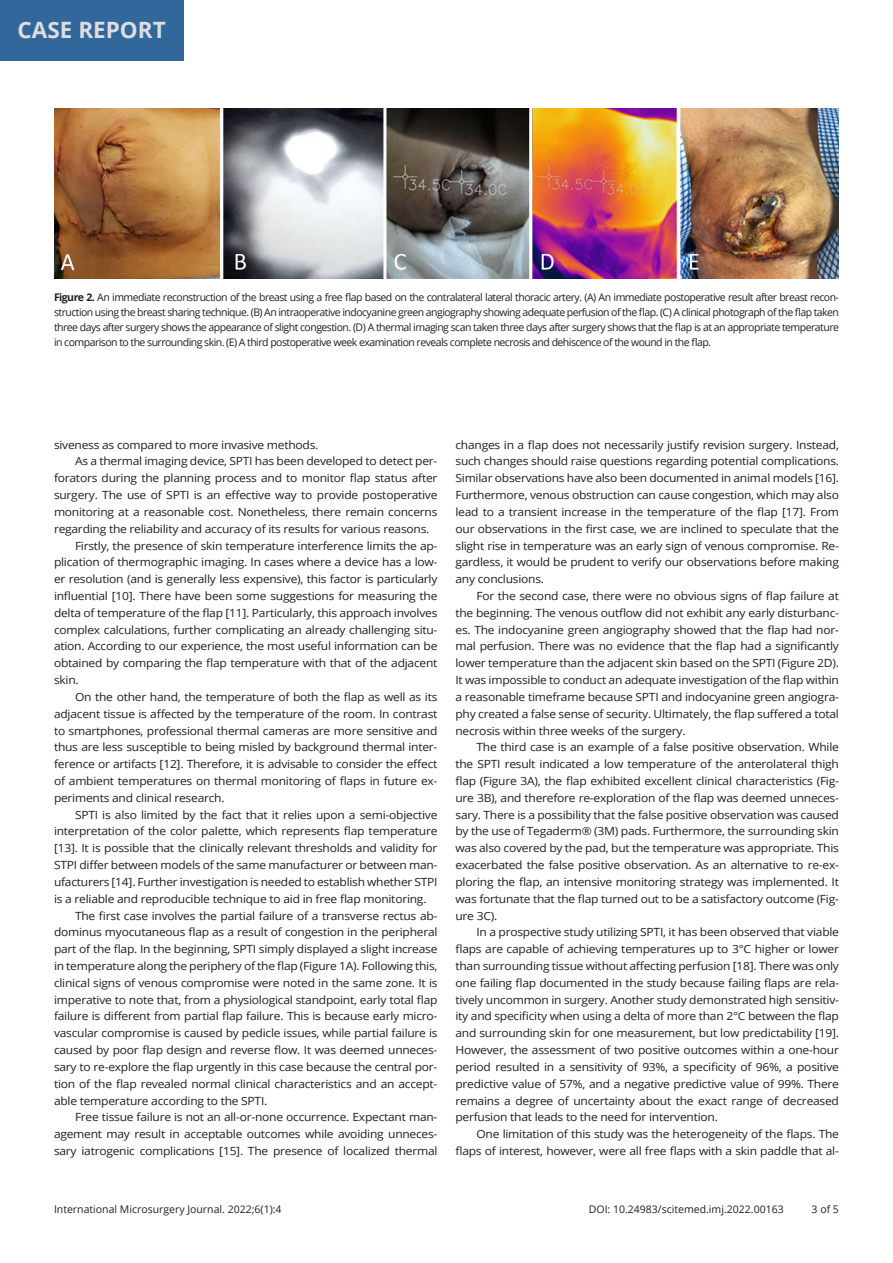
<style>
.page{position:relative;width:893px;height:1263px;background:#fff}
.page>*{position:absolute;margin:0;border:0;box-sizing:border-box;transform-origin:0 0}
.t1{font:700 22.5px "Open Sans";color:#dcdddf}
.Text_Body{font:11.25px/16.8px "Open Sans";letter-spacing:-.02em;color:#231f20;text-align:justify;scale:1.07 1}
.Text_Head{font:11.25px "Open Sans";letter-spacing:-.02em;color:#231f20;scale:1.07 1}
.Figure_Legends{font:10.5px/15px "Open Sans";color:#231f20;text-align:justify}
.s1{font-weight:700}
</style>
<div class="page">
<div style="left:0;top:0;width:183px;height:61px;background:#31679b"></div>
<img style="left:54px;top:108px;width:785px;height:170px">
<h1 class="t1" style="left:18px;top:14px;width:150px">CASE REPORT</h1>
<p class="Figure_Legends" style="left:54px;top:289px;width:786px"><span class="s1">Figure 2.</span> An immediate reconstruction of the breast using a free flap based on the contralateral lateral thoracic artery. (A) An immediate postoperative result after breast recon&shy;struction using the breast sharing technique. (B) An intraoperative indocyanine green angiography showing adequate perfusion of the flap. (C) A clinical photograph of the flap taken three days after surgery shows the appearance of slight congestion. (D) A thermal imaging scan taken three days after surgery shows that the flap is at an appropriate temperature in comparison to the surrounding skin. (E) A third postoperative week examination reveals complete necrosis and dehiscence of the wound in the flap.</p>
<p class="Text_Head" style="left:54px;top:437px;width:249px">siveness as compared to more invasive methods.</p>
<p class="Text_Body" style="left:54px;top:453px;width:360px;text-indent:21px">As a thermal imaging device, SPTI has been developed to detect per&shy;forators during the planning process and to monitor flap status after surgery. The use of SPTI is an effective way to provide postoperative monitoring at a reasonable cost. Nonetheless, there remain concerns regarding the reliability and accuracy of its results for various reasons.</p>
<p class="Text_Body" style="left:54px;top:537px;width:360px;text-indent:21px">Firstly, the presence of skin temperature interference limits the ap&shy;plication of thermographic imaging. In cases where a device has a low&shy;er resolution (and is generally less expensive), this factor is particularly influential [10]. There have been some suggestions for measuring the delta of temperature of the flap [11]. Particularly, this approach involves complex calculations, further complicating an already challenging situ&shy;ation. According to our experience, the most useful information can be obtained by comparing the flap temperature with that of the adjacent skin.</p>
<p class="Text_Body" style="left:54px;top:688px;width:360px;text-indent:21px">On the other hand, the temperature of both the flap as well as its adjacent tissue is affected by the temperature of the room. In contrast to smartphones, professional thermal cameras are more sensitive and thus are less susceptible to being misled by background thermal inter&shy;ference or artifacts [12]. Therefore, it is advisable to consider the effect of ambient temperatures on thermal monitoring of flaps in future ex&shy;periments and clinical research.</p>
<p class="Text_Body" style="left:54px;top:806px;width:360px;text-indent:21px">SPTI is also limited by the fact that it relies upon a semi-objective interpretation of the color palette, which represents flap temperature [13]. It is possible that the clinically relevant thresholds and validity for STPI differ between models of the same manufacturer or between man&shy;ufacturers [14]. Further investigation is needed to establish whether STPI is a reliable and reproducible technique to aid in free flap monitoring.</p>
<p class="Text_Body" style="left:54px;top:907px;width:360px;text-indent:21px">The first case involves the partial failure of a transverse rectus ab&shy;dominus myocutaneous flap as a result of congestion in the peripheral part of the flap. In the beginning, SPTI simply displayed a slight increase in temperature along the periphery of the flap (Figure 1A). Following this, clinical signs of venous compromise were noted in the same zone. It is imperative to note that, from a physiological standpoint, early total flap failure is different from partial flap failure. This is because early micro&shy;vascular compromise is caused by pedicle issues, while partial failure is caused by poor flap design and reverse flow. It was deemed unneces&shy;sary to re-explore the flap urgently in this case because the central por&shy;tion of the flap revealed normal clinical characteristics and an accept&shy;able temperature according to the SPTI.</p>
<p class="Text_Body" style="left:54px;top:1108px;width:360px;text-indent:21px">Free tissue failure is not an all-or-none occurrence. Expectant man&shy;agement may result in acceptable outcomes while avoiding unneces&shy;sary iatrogenic complications [15]. The presence of localized thermal</p>
<p class="Text_Body" style="left:455px;top:436px;width:360px">changes in a flap does not necessarily justify revision surgery. Instead, such changes should raise questions regarding potential complications.<br>Similar observations have also been documented in animal models [16].<br>Furthermore, venous obstruction can cause congestion, which may also lead to a transient increase in the temperature of the flap [17]. From our observations in the first case, we are inclined to speculate that the slight rise in temperature was an early sign of venous compromise. Re&shy;gardless, it would be prudent to verify our observations before making any conclusions.</p>
<p class="Text_Body" style="left:455px;top:587px;width:360px;text-indent:21px">For the second case, there were no obvious signs of flap failure at the beginning. The venous outflow did not exhibit any early disturbanc&shy;es. The indocyanine green angiography showed that the flap had nor&shy;mal perfusion. There was no evidence that the flap had a significantly lower temperature than the adjacent skin based on the SPTI (Figure 2D).<br>It was impossible to conduct an adequate investigation of the flap within a reasonable timeframe because SPTI and indocyanine green angiogra&shy;phy created a false sense of security. Ultimately, the flap suffered a total necrosis within three weeks of the surgery.</p>
<p class="Text_Body" style="left:455px;top:739px;width:360px;text-indent:21px">The third case is an example of a false positive observation. While the SPTI result indicated a low temperature of the anterolateral thigh flap (Figure 3A), the flap exhibited excellent clinical characteristics (Fig&shy;ure 3B), and therefore re-exploration of the flap was deemed unneces&shy;sary. There is a possibility that the false positive observation was caused by the use of Tegaderm® (3M) pads. Furthermore, the surrounding skin was also covered by the pad, but the temperature was appropriate. This exacerbated the false positive observation. As an alternative to re-ex&shy;ploring the flap, an intensive monitoring strategy was implemented. It was fortunate that the flap turned out to be a satisfactory outcome (Fig&shy;ure 3C).</p>
<p class="Text_Body" style="left:455px;top:923px;width:360px;text-indent:21px">In a prospective study utilizing SPTI, it has been observed that viable flaps are capable of achieving temperatures up to 3°C higher or lower than surrounding tissue without affecting perfusion [18]. There was only one failing flap documented in the study because failing flaps are rela&shy;tively uncommon in surgery. Another study demonstrated high sensitiv&shy;ity and specificity when using a delta of more than 2°C between the flap and surrounding skin for one measurement, but low predictability [19].<br>However, the assessment of two positive outcomes within a one-hour period resulted in a sensitivity of 93%, a specificity of 96%, a positive predictive value of 57%, and a negative predictive value of 99%. There remains a degree of uncertainty about the exact range of decreased perfusion that leads to the need for intervention.</p>
<p class="Text_Body" style="left:455px;top:1125px;width:360px;text-align:right">One limitation of this study was the heterogeneity of the flaps. The flaps of interest, however, were all free flaps with a skin paddle that al-</p>
<p class="Figure_Legends" style="left:54px;top:1201px;width:229px">International Microsurgery Journal. 2022;6(1):4</p>
<p class="Figure_Legends" style="left:589px;top:1201px;width:196px">DOI: 10.24983/scitemed.imj.2022.00163</p>
<p class="Figure_Legends" style="left:812px;top:1201px;width:29px">3 of 5</p>
</div>
